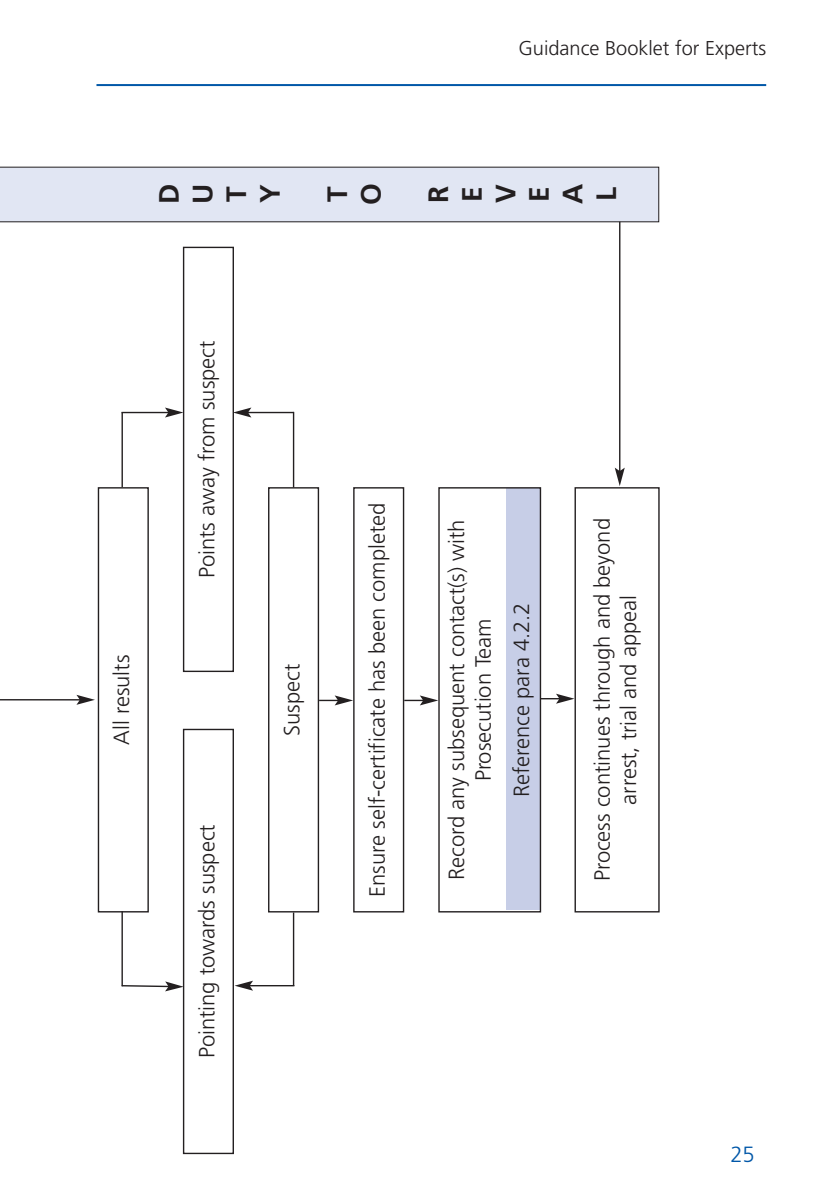
<style>
.page{position:relative;width:840px;height:1191px;background:#fff}
.page>*{position:absolute;margin:0;border:0;box-sizing:border-box;transform-origin:0 0}
.t1{font:700 28px/33.6px "Frutiger";color:#231f20;text-align:justify}
.t2{font:300 22px/26.4px "Frutiger";color:#231f20;text-align:center}
.t3{font:300 22px "Frutiger";color:#0157a8}
.t4{font:300 20px "Frutiger";color:#231f20}
</style>
<div class="page">
<hr style="left:96px;top:84px;width:669px;height:2px;background:#0157a8">
<div style="left:0;top:167px;width:659px;height:55px;background:#e1e6f3"></div>
<div style="left:506px;top:488px;width:33px;height:422px;background:#c7cee7"></div>
<div style="left:98px;top:487px;width:51px;height:425px;border:1px solid #231f20"></div>
<div style="left:183px;top:247px;width:51px;height:425px;border:1px solid #231f20"></div>
<div style="left:183px;top:729px;width:51px;height:425px;border:1px solid #231f20"></div>
<div style="left:268px;top:487px;width:51px;height:425px;border:1px solid #231f20"></div>
<div style="left:353px;top:487px;width:51px;height:425px;border:1px solid #231f20"></div>
<div style="left:438px;top:487px;width:103px;height:425px;border:1px solid #231f20"></div>
<div style="left:574px;top:487px;width:85px;height:425px;border:1px solid #231f20"></div>
<hr style="left:0;top:699px;width:80px;height:1px;background:#231f20">
<svg style="left:76px;top:695px;width:19px;height:10px"></svg>
<hr style="left:121px;top:412px;width:2px;height:75px;background:#231f20">
<hr style="left:121px;top:412px;width:47px;height:1px;background:#231f20">
<svg style="left:165px;top:407px;width:18px;height:10px"></svg>
<svg style="left:121px;top:981px;width:62px;height:10px"></svg>
<hr style="left:121px;top:911px;width:2px;height:75px;background:#231f20">
<hr style="left:249px;top:985px;width:45px;height:1px;background:#231f20">
<svg style="left:234px;top:980px;width:19px;height:10px"></svg>
<hr style="left:293px;top:912px;width:1px;height:74px;background:#231f20">
<hr style="left:293px;top:412px;width:1px;height:75px;background:#231f20">
<hr style="left:248px;top:412px;width:46px;height:1px;background:#231f20">
<svg style="left:233px;top:407px;width:18px;height:10px"></svg>
<svg style="left:319px;top:695px;width:34px;height:10px"></svg>
<svg style="left:404px;top:695px;width:34px;height:10px"></svg>
<svg style="left:540px;top:693px;width:34px;height:10px"></svg>
<hr style="left:618px;top:222px;width:2px;height:249px;background:#231f20">
<svg style="left:614px;top:467px;width:10px;height:19px"></svg>
<p class="t4" style="left:518px;top:40px;width:249px">Guidance Booklet for Experts</p>
<p class="t1" style="left:154px;top:204px;width:22px;rotate:-90deg">D U T Y</p>
<p class="t1" style="left:322px;top:205px;width:23px;rotate:-90deg">T<br>O</p>
<p class="t1" style="left:423px;top:204px;width:22px;rotate:-90deg">R E V E A L</p>
<p class="t2" style="left:110px;top:745px;width:91px;rotate:-90deg">All results</p>
<p class="t2" style="left:195px;top:578px;width:239px;rotate:-90deg">Points away from suspect</p>
<p class="t2" style="left:195px;top:1058px;width:236px;rotate:-90deg">Pointing towards suspect</p>
<p class="t2" style="left:280px;top:736px;width:74px;rotate:-90deg">Suspect</p>
<p class="t2" style="left:365px;top:897px;width:395px;rotate:-90deg">Ensure self-certificate has been completed</p>
<p class="t2" style="left:445px;top:880px;width:362px;rotate:-90deg">Record any subsequent contact(s) with<br>Prosecution Team</p>
<p class="t2" style="left:509px;top:797px;width:196px;rotate:-90deg">Reference para 4.2.2</p>
<p class="t2" style="left:590px;top:881px;width:365px;rotate:-90deg">Process continues through and beyond arrest, trial and appeal</p>
<p class="t3" style="left:730px;top:1145px;width:26px">25</p>
</div>
